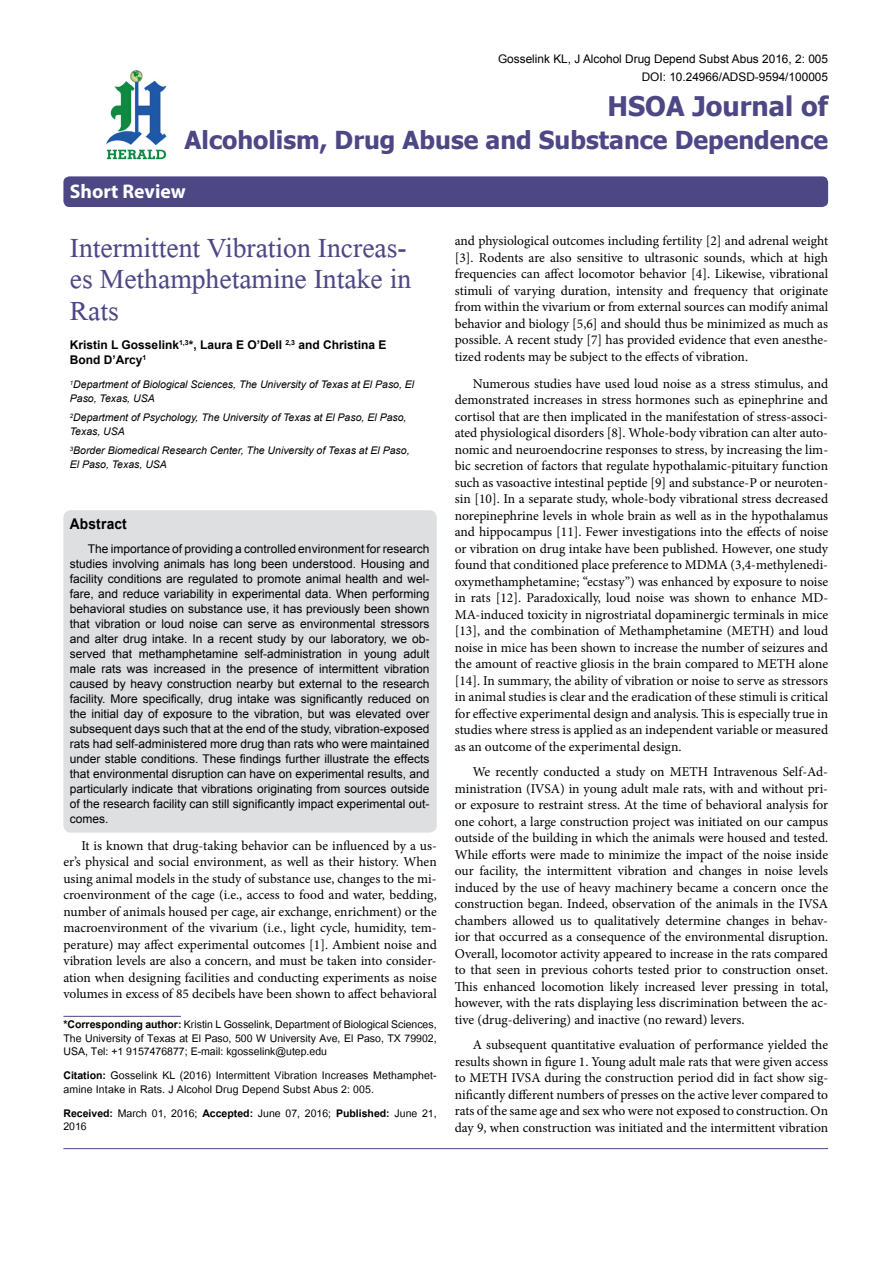
<style>
.page{position:relative;width:893px;height:1263px;background:#fff}
.page>*{position:absolute;margin:0;border:0;box-sizing:border-box;transform-origin:0 0}
.t1{font:41.25px/31.5px "Microsoft Himalaya";color:#4d4785;text-align:justify}
.t2{font:700 27px "Tahoma";color:#4d4785}
.t3{font:700 24.75px "Tahoma";color:#4d4785}
.t4{font:700 19.8px "Myriad Hebrew";color:#fff}
.t5{font:700 14.85px "Arial";letter-spacing:.015em;color:#000;scale:.93 1}
.t6{font:14.7px/13.5px "Utsaah";letter-spacing:.01em;color:#000}
.t7{font:13.5px/16.5px "Minion Pro";color:#000;text-align:justify}
.t8{font:12px/15px "Arial";color:#000;text-align:justify}
.t9{font:700 12px/15px "Arial";color:#000}
.t10{font:11.85px/18px "Arial";color:#000;text-align:right}
.t11{font:italic 10.5px/13.5px "Arial";color:#000}
.s1{font-weight:700}
</style>
<div class="page">
<div style="left:63px;top:176px;width:765px;height:31px;background:#4d4785;border-radius:6px"></div>
<hr style="left:63px;top:1016px;width:118px;height:1px;background:#4d4785">
<img style="left:106px;top:70px;width:61px;height:90px">
<hr style="left:63px;top:1148px;width:765px;height:1px;background:#4d4785">
<div style="left:63px;top:510px;width:374px;height:323px;background:#dedfe0;border-radius:8px"></div>
<p class="t10" style="left:498px;top:50px;width:332px">Gosselink KL, J Alcohol Drug Depend Subst Abus 2016, 2: 005<br>DOI: 10.24966/ADSD-9594/100005</p>
<h2 class="t2" style="left:607px;top:88px;width:222px">HSOA Journal of</h2>
<h3 class="t3" style="left:185px;top:123px;width:645px">Alcoholism, Drug Abuse and Substance Dependence</h3>
<h3 class="t4" style="left:70px;top:180px;width:117px">Short Review</h3>
<h1 class="t1" style="left:70px;top:227px;width:343px">Intermittent Vibration Increas&shy;es Methamphetamine Intake in Rats</h1>
<p class="t9" style="left:70px;top:338px;width:318px">Kristin L Gosselink<sup>1,3</sup>*, Laura E O’Dell <sup>2,3</sup> and Christina E<br>Bond D’Arcy<sup>1</sup></p>
<p class="t11" style="left:70px;top:378px;width:346px"><sup>1</sup>Department of Biological Sciences, The University of Texas at El Paso, El<br>Paso, Texas, USA</p>
<p class="t11" style="left:70px;top:411px;width:338px"><sup>2</sup>Department of Psychology, The University of Texas at El Paso, El Paso,<br>Texas, USA</p>
<p class="t11" style="left:70px;top:444px;width:341px"><sup>3</sup>Border Biomedical Research Center, The University of Texas at El Paso,<br>El Paso, Texas, USA</p>
<p class="t5" style="left:70px;top:514px;width:63px">Abstract</p>
<p class="t8" style="left:70px;top:542px;width:361px;text-indent:18px">The importance of providing a controlled environment for research studies involving animals has long been understood. Housing and facility conditions are regulated to promote animal health and wel&shy;fare, and reduce variability in experimental data. When performing behavioral studies on substance use, it has previously been shown that vibration or loud noise can serve as environmental stressors and alter drug intake. In a recent study by our laboratory, we ob&shy;served that methamphetamine self-administration in young adult male rats was increased in the presence of intermittent vibration caused by heavy construction nearby but external to the research facility. More specifically, drug intake was significantly reduced on the initial day of exposure to the vibration, but was elevated over subsequent days such that at the end of the study, vibration-exposed rats had self-administered more drug than rats who were maintained under stable conditions. These findings further illustrate the effects that environmental disruption can have on experimental results, and particularly indicate that vibrations originating from sources outside of the research facility can still significantly impact experimental out&shy;comes.</p>
<p class="t7" style="left:63px;top:837px;width:375px;text-indent:18px">It is known that drug-taking behavior can be influenced by a us&shy;er’s physical and social environment, as well as their history. When using animal models in the study of substance use, changes to the mi&shy;croenvironment of the cage (i.e., access to food and water, bedding, number of animals housed per cage, air exchange, enrichment) or the macroenvironment of the vivarium (i.e., light cycle, humidity, tem&shy;perature) may affect experimental outcomes [1]. Ambient noise and vibration levels are also a concern, and must be taken into consider&shy;ation when designing facilities and conducting experiments as noise volumes in excess of 85 decibels have been shown to affect behavioral</p>
<p class="t6" style="left:63px;top:1019px;width:375px;text-align:justify"><span class="s1">*Corresponding author:</span> Kristin L Gosselink, Department of Biological Sciences, The University of Texas at El Paso, 500 W University Ave, El Paso, TX 79902, USA, Tel: +1 9157476877; E-mail: kgosselink@utep.edu</p>
<p class="t6" style="left:63px;top:1070px;width:375px"><span class="s1">Citation:</span> Gosselink KL (2016) Intermittent Vibration Increases Methamphet&shy;amine Intake in Rats. J Alcohol Drug Depend Subst Abus 2: 005.</p>
<p class="t6" style="left:63px;top:1107px;width:375px"><span class="s1">Received:</span> March 01, 2016; <span class="s1">Accepted:</span> June 07, 2016; <span class="s1">Published:</span> June 21,<br>2016</p>
<p class="t7" style="left:455px;top:233px;width:375px">and physiological outcomes including fertility [2] and adrenal weight [3]. Rodents are also sensitive to ultrasonic sounds, which at high frequencies can affect locomotor behavior [4]. Likewise, vibrational stimuli of varying duration, intensity and frequency that originate from within the vivarium or from external sources can modify animal behavior and biology [5,6] and should thus be minimized as much as possible. A recent study [7] has provided evidence that even anesthe&shy;tized rodents may be subject to the effects of vibration.</p>
<p class="t7" style="left:455px;top:375px;width:375px;text-indent:18px">Numerous studies have used loud noise as a stress stimulus, and demonstrated increases in stress hormones such as epinephrine and cortisol that are then implicated in the manifestation of stress-associ&shy;ated physiological disorders [8]. Whole-body vibration can alter auto&shy;nomic and neuroendocrine responses to stress, by increasing the lim&shy;bic secretion of factors that regulate hypothalamic-pituitary function such as vasoactive intestinal peptide [9] and substance-P or neuroten&shy;sin [10]. In a separate study, whole-body vibrational stress decreased norepinephrine levels in whole brain as well as in the hypothalamus and hippocampus [11]. Fewer investigations into the effects of noise or vibration on drug intake have been published. However, one study found that conditioned place preference to MDMA (3,4-methylenedi&shy;oxymethamphetamine; “ecstasy”) was enhanced by exposure to noise in rats [12]. Paradoxically, loud noise was shown to enhance MD-MA-induced toxicity in nigrostriatal dopaminergic terminals in mice [13], and the combination of Methamphetamine (METH) and loud noise in mice has been shown to increase the number of seizures and the amount of reactive gliosis in the brain compared to METH alone [14]. In summary, the ability of vibration or noise to serve as stressors in animal studies is clear and the eradication of these stimuli is critical for effective experimental design and analysis. This is especially true in studies where stress is applied as an independent variable or measured as an outcome of the experimental design.</p>
<p class="t7" style="left:455px;top:764px;width:375px;text-indent:18px">We recently conducted a study on METH Intravenous Self-Ad&shy;ministration (IVSA) in young adult male rats, with and without pri&shy;or exposure to restraint stress. At the time of behavioral analysis for one cohort, a large construction project was initiated on our campus outside of the building in which the animals were housed and tested.<br>While efforts were made to minimize the impact of the noise inside our facility, the intermittent vibration and changes in noise levels induced by the use of heavy machinery became a concern once the construction began. Indeed, observation of the animals in the IVSA chambers allowed us to qualitatively determine changes in behav&shy;ior that occurred as a consequence of the environmental disruption.<br>Overall, locomotor activity appeared to increase in the rats compared to that seen in previous cohorts tested prior to construction onset.<br>This enhanced locomotion likely increased lever pressing in total, however, with the rats displaying less discrimination between the ac&shy;tive (drug-delivering) and inactive (no reward) levers.</p>
<p class="t7" style="left:455px;top:1037px;width:375px;text-indent:18px">A subsequent quantitative evaluation of performance yielded the results shown in figure 1. Young adult male rats that were given access to METH IVSA during the construction period did in fact show sig&shy;nificantly different numbers of presses on the active lever compared to rats of the same age and sex who were not exposed to construction. On day 9, when construction was initiated and the intermittent vibration</p>
</div>
